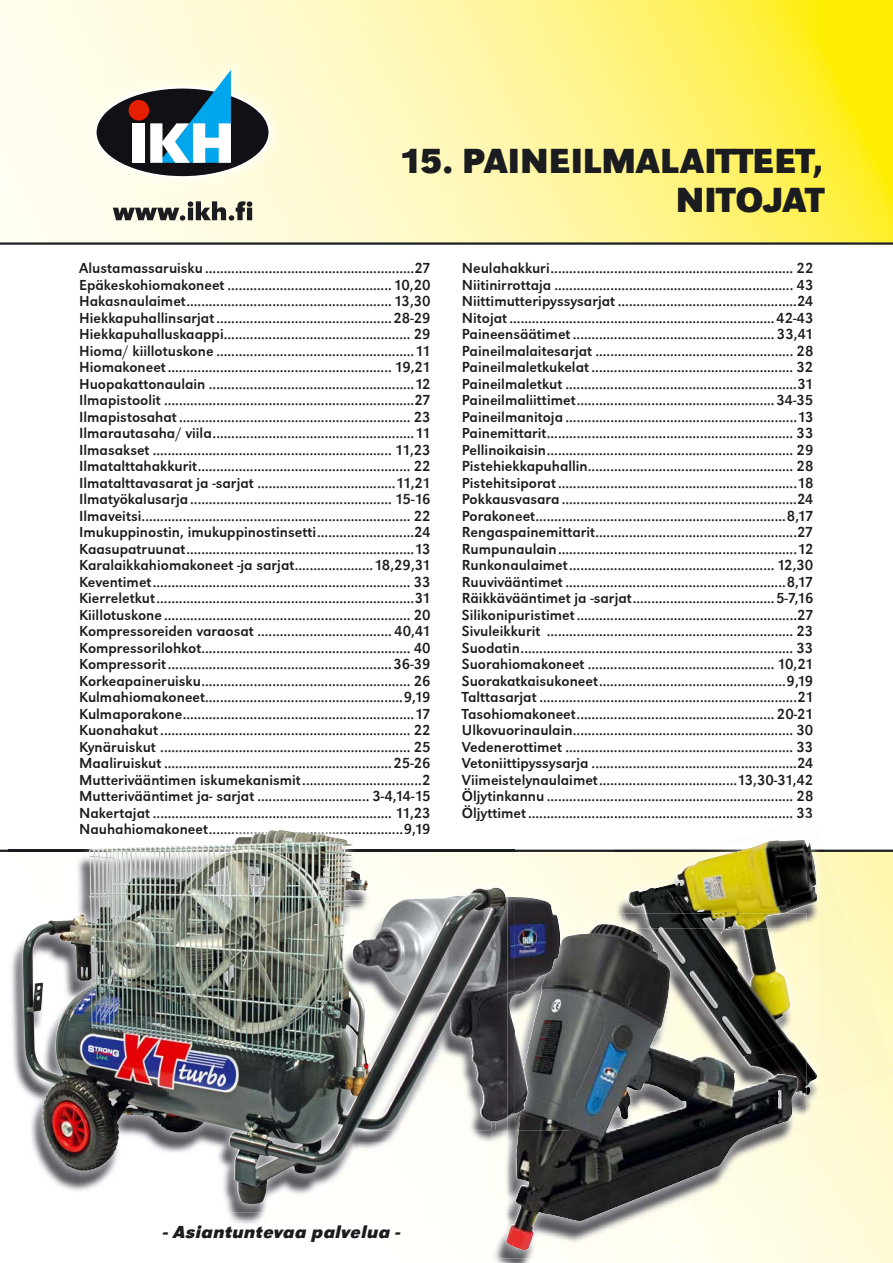
<style>
.page{position:relative;width:893px;height:1263px;background:#fff}
.page>*{position:absolute;margin:0;border:0;box-sizing:border-box;transform-origin:0 0}
.t1{font:700 36px/39px "URW Grotesk T";color:#1b1c20;text-align:right}
.t2{font:18px "URW Grotesk T Bold Obli";letter-spacing:.025em;color:#1b1c20}
.t3{font:15px/16.5px "URW Grotesk T";color:#1b1c20;text-align:justify}
.s1{color:#202024}
.s2{color:#262529}
.s3{color:#302e33}
.s4{color:#3f3c40}
.s5{color:#49474b}
.s6{color:#555358}
.s7{color:#605f64}
.s8{color:#6f6e73}
.s9{color:#858489}
.s10{color:#909094}
.s11{color:#919195}
.s12{color:#79787c}
.s13{color:#6d6c71}
.s14{color:#555459}
.s15{color:#4a484c}
.s16{color:#2f2d31}
.s17{color:#1e1e22}
</style>
<div class="page">
<img style="left:0;top:0;width:755px;height:93px">
<img style="left:755px;top:0;width:138px;height:242px">
<img style="left:278px;top:93px;width:478px;height:149px">
<svg style="left:0;top:242px;width:893px;height:610px"></svg>
<img style="left:614px;top:844px;width:14px;height:6px">
<img style="left:614px;top:850px;width:14px;height:1px">
<img style="left:612px;top:852px;width:281px;height:249px">
<img style="left:719px;top:815px;width:104px;height:35px">
<svg style="left:803px;top:815px;width:9px;height:3px"></svg>
<img style="left:614px;top:852px;width:205px;height:253px">
<img style="left:817px;top:844px;width:2px;height:6px">
<img style="left:628px;top:840px;width:189px;height:256px">
<img style="left:493px;top:1248px;width:306px;height:15px">
<img style="left:624px;top:913px;width:182px;height:194px">
<img style="left:743px;top:913px;width:46px;height:11px">
<img style="left:799px;top:1047px;width:7px;height:49px">
<img style="left:645px;top:913px;width:98px;height:11px">
<img style="left:496px;top:1116px;width:303px;height:143px">
<img style="left:506px;top:924px;width:292px;height:326px">
<img style="left:519px;top:1130px;width:43px;height:12px">
<img style="left:562px;top:913px;width:7px;height:15px">
<svg style="left:562px;top:928px;width:7px;height:8px"></svg>
<img style="left:562px;top:936px;width:7px;height:194px">
<img style="left:560px;top:900px;width:2px;height:13px">
<img style="left:515px;top:928px;width:47px;height:202px">
<img style="left:515px;top:897px;width:45px;height:216px">
<svg style="left:113px;top:201px;width:139px;height:20px;background:#959489"></svg>
<img style="left:83px;top:58px;width:197px;height:129px">
<div style="left:96px;top:88px;width:173px;height:89px;background:#131015;border-radius:50%"></div>
<div style="left:129px;top:100px;width:20px;height:21px;background:#e71f01;border-radius:50%"></div>
<svg style="left:150px;top:70px;width:81px;height:93px"></svg>
<div style="left:133px;top:123px;width:12px;height:40px;background:#fff"></div>
<img style="left:229px;top:1213px;width:35px;height:11px">
<svg style="left:0;top:849px;width:12px;height:3px"></svg>
<svg style="left:496px;top:1213px;width:11px;height:11px"></svg>
<img style="left:496px;top:1142px;width:19px;height:71px">
<img style="left:12px;top:820px;width:503px;height:30px">
<svg style="left:507px;top:850px;width:8px;height:2px"></svg>
<img style="left:80px;top:820px;width:70px;height:1px">
<img style="left:397px;top:820px;width:32px;height:1px">
<img style="left:80px;top:824px;width:128px;height:10px">
<img style="left:208px;top:832px;width:194px;height:2px">
<img style="left:405px;top:824px;width:25px;height:11px">
<img style="left:462px;top:820px;width:53px;height:1px">
<svg style="left:507px;top:885px;width:8px;height:12px"></svg>
<img style="left:507px;top:897px;width:8px;height:220px">
<img style="left:12px;top:852px;width:347px;height:361px">
<div style="left:359px;top:852px;width:148px;height:33px;background:#fffdef"></div>
<img style="left:12px;top:850px;width:495px;height:2px">
<svg style="left:405px;top:835px;width:25px;height:1px"></svg>
<img style="left:343px;top:885px;width:164px;height:15px">
<svg style="left:506px;top:1117px;width:13px;height:25px"></svg>
<img style="left:352px;top:896px;width:155px;height:225px">
<img style="left:28px;top:904px;width:478px;height:300px">
<h1 class="t1" style="left:400px;top:140px;width:425px">15. PAINEILMALAITTEET,<br>NITOJAT</h1>
<p class="t3" style="left:79px;top:260px;width:353px">Alustamassaruisku ........................................................27<br>Epäkeskohiomakoneet ............................................10,20<br>Hakasnaulaimet ....................................................... 13,30<br>Hiekkapuhallinsarjat ...............................................28-29<br>Hiekkapuhalluskaappi .................................................. 29<br>Hioma/ kiillotuskone .....................................................11<br>Hiomakoneet ............................................................ 19,21<br>Huopakattonaulain .......................................................12<br>Ilmapistoolit ...................................................................27<br>Ilmapistosahat .............................................................. 23<br>Ilmarautasaha/ viila ......................................................11<br>Ilmasakset ................................................................ 11,23<br>Ilmatalttahakkurit ......................................................... 22<br>Ilmatalttavasarat ja -sarjat .....................................11,21<br>Ilmatyökalusarja ...................................................... 15-16<br>Ilmaveitsi ........................................................................ 22<br>Imukuppinostin, imukuppinostinsetti ..........................24<br>Kaasupatruunat .............................................................13<br>Karalaikkahiomakoneet -ja sarjat .....................18,29,31<br>Keventimet ..................................................................... 33<br>Kierreletkut .....................................................................31<br>Kiillotuskone .................................................................. 20<br>Kompressoreiden varaosat .................................... 40,41<br>Kompressorilohkot........................................................ 40<br>Kompressorit ............................................................36-39<br>Korkeapaineruisku ........................................................ 26<br>Kulmahiomakoneet.....................................................9,19<br>Kulmaporakone ..............................................................17<br>Kuonahakut ................................................................... 22<br>Kynäruiskut ................................................................... 25<br>Maaliruiskut .............................................................25-26<br>Mutterivääntimen iskumekanismit ................................2<br>Mutterivääntimet ja- sarjat .............................. 3-4,14-15<br>Nakerta at ................................................................ 11 23</p>
<p class="t3" style="left:462px;top:260px;width:353px">Neulahakkuri ................................................................. 22<br>Niitinirrottaja ................................................................ 43<br>Niittimutteripyssysarjat ................................................24<br>Nitojat .......................................................................42-43<br>Paineensäätimet ...................................................... 33,41<br>Paineilmalaitesarjat ..................................................... 28<br>Paineilmaletkukelat ...................................................... 32<br>Paineilmaletkut ..............................................................31<br>Paineilmaliittimet .....................................................34-35<br>Paineilmanitoja ..............................................................13<br>Painemittarit .................................................................. 33<br>Pellinoikaisin .................................................................. 29<br>Pistehiekkapuhallin ....................................................... 28<br>Pistehitsiporat ................................................................18<br>Pokkausvasara ...............................................................24<br>Porakoneet ...................................................................8,17<br>Rengaspainemittarit ......................................................27<br>Rumpunaulain ................................................................12<br>Runkonaulaimet ....................................................... 12,30<br>Ruuvivääntimet ...........................................................8,17<br>Räikkävääntimet ja -sarjat ......................................5-7,16<br>Silikonipuristimet ...........................................................27<br>Sivuleikkurit .................................................................. 23<br>Suodatin ......................................................................... 33<br>Suorahiomakoneet .................................................. 10,21<br>Suorakatkaisukoneet ..................................................9,19<br>Talttasarjat .....................................................................21<br>Tasohiomakoneet ..................................................... 20-21<br>Ulkovuorinaulain ........................................................... 30<br>Vedenerottimet ............................................................. 33<br>Vetoniittipyssysarja .......................................................24<br>Viimeistelynaulaimet .....................................13,30-31,42<br>Öljytinkannu .................................................................. 28<br>Öl ttimet ....................................................................... 33</p>
<p class="t3" style="left:133px;top:804px;width:5px">j</p>
<p class="t3" style="left:477px;top:804px;width:12px">jy</p>
<p class="t3" style="left:79px;top:804px;width:353px;text-indent:331px">,<br>Nauhahiomakoneet .....<span class="s1">..</span><span class="s2">.</span><span class="s3">.</span><span class="s4">..</span><span class="s5">.</span><span class="s6">.</span><span class="s7">..</span><span class="s8">.</span><span class="s9">.</span><span class="s10">..</span><span class="s11">..</span><span class="s9">..</span><span class="s12">..</span><span class="s13">..</span><span class="s7">..</span><span class="s14">..</span><span class="s15">..</span><span class="s4">..</span><span class="s16">..</span><span class="s17">..</span>.............919</p>
<p class="t3" style="left:412px;top:821px;width:5px">,</p>
<p class="t2" style="left:164px;top:1220px;width:239px">- Asiantuntevaa palvelua -</p>
</div>
